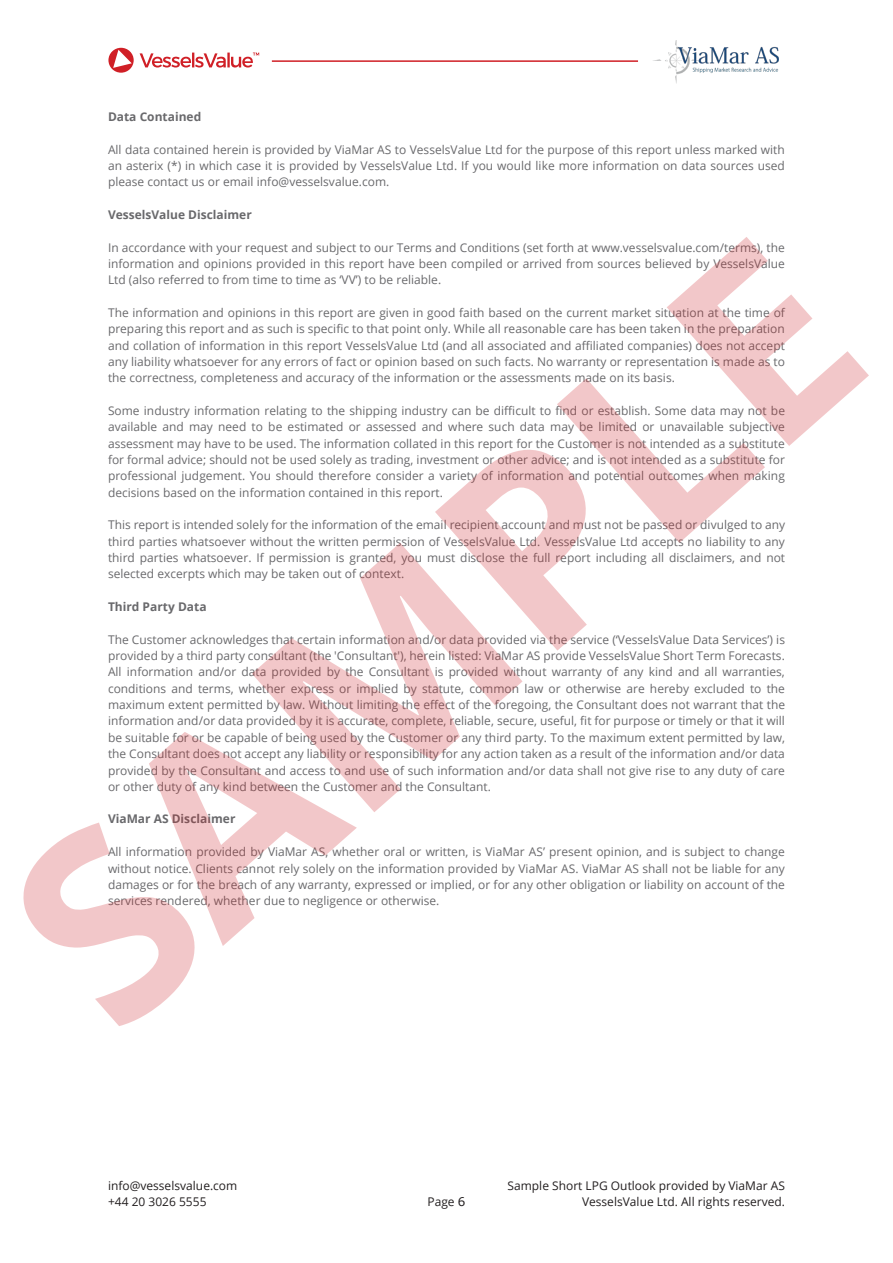
<style>
.page{position:relative;width:893px;height:1263px;background:#fff}
.page>*{position:absolute;margin:0;border:0;box-sizing:border-box;transform-origin:0 0}
.t1{font:12px/16.4px "Open Sans";color:#69696c;text-align:justify}
.t2{font:12px "Open Sans";color:#231f20}
.t3{font:700 12px "Open Sans";letter-spacing:.005em;color:#69696c}
.s1{font-family:"Verdana"}
</style>
<div class="page">
<hr style="left:272px;top:60px;width:366px;height:2px;background:#d01f26">
<img style="left:653px;top:40px;width:126px;height:44px">
<svg style="left:108px;top:48px;width:151px;height:25px"></svg>
<svg style="left:23px;top:732px;width:334px;height:294px"></svg>
<svg style="left:252px;top:543px;width:271px;height:269px"></svg>
<svg style="left:435px;top:237px;width:434px;height:414px"></svg>
<p class="t3" style="left:108px;top:108px;width:95px">Data Contained</p>
<p class="t1" style="left:108px;top:141px;width:678px">All data contained herein is provided by ViaMar AS to VesselsValue Ltd for the purpose of this report unless marked with an asterix (*) in which case it is provided by VesselsValue Ltd. If you would like more information on data sources used please contact us or email info@vesselsvalue.com.</p>
<p class="t3" style="left:108px;top:206px;width:145px">VesselsValue Disclaimer</p>
<p class="t1" style="left:108px;top:239px;width:678px">In accordance with your request and subject to our Terms and Conditions (set forth at www.vesselsvalue.com/terms), the information and opinions provided in this report have been compiled or arrived from sources believed by VesselsValue Ltd (also referred to from time to time as ‘VV’) to be reliable.</p>
<p class="t1" style="left:108px;top:304px;width:678px">The information and opinions in this report are given in good faith based on the current market situation at the time of preparing this report and as such is specific to that point only. While all reasonable care has been taken in the preparation and collation of information in this report VesselsValue Ltd (and all associated and affiliated companies) does not accept any liability whatsoever for any errors of fact or opinion based on such facts. No warranty or representation is made as to the correctness, completeness and accuracy of the information or the assessments made on its basis.</p>
<p class="t1" style="left:108px;top:402px;width:679px">Some industry information relating to the shipping industry can be difficult to find or establish. Some data may not be available and may need to be estimated or assessed and where such data may be limited or unavailable subjective assessment may have to be used. The information collated in this report for the Customer is not intended as a substitute for formal advice; should not be used solely as trading, investment or other advice; and is not intended as a substitute for professional judgement. You should therefore consider a variety of information and potential outcomes when making decisions based on the information contained in this report.</p>
<p class="t1" style="left:108px;top:516px;width:679px">This report is intended solely for the information of the email recipient account and must not be passed or divulged to any third parties whatsoever without the written permission of VesselsValue Ltd. VesselsValue Ltd accepts no liability to any third parties whatsoever. If permission is granted, you must disclose the full report including all disclaimers, and not selected excerpts which may be taken out of context.</p>
<p class="t3" style="left:108px;top:598px;width:100px">Third Party Data</p>
<p class="t1" style="left:108px;top:631px;width:679px">The Customer acknowledges that certain information and/or data provided via the service (‘VesselsValue Data Services’) is provided by a third party consultant (the 'Consultant'), herein listed: ViaMar AS provide VesselsValue Short Term Forecasts.<br>All information and/or data provided by the Consultant is provided without warranty of any kind and all warranties, conditions and terms, whether express or implied by statute, common law or otherwise are hereby excluded to the maximum extent permitted by law. Without limiting the effect of the foregoing, the Consultant does not warrant that the information and/or data provided by it is accurate, complete, reliable, secure, useful, fit for purpose or timely or that it will be suitable for or be capable of being used by the Customer or any third party. To the maximum extent permitted by law, the Consultant does not accept any liability or responsibility for any action taken as a result of the information and/or data provided by the Consultant and access to and use of such information and/or data shall not give rise to any duty of care or other duty of any kind between the Customer and the Consultant.</p>
<p class="t3" style="left:108px;top:811px;width:129px">ViaMar AS Disclaimer</p>
<p class="t1" style="left:108px;top:843px;width:678px">All information provided by ViaMar AS, whether oral or written, is ViaMar AS’ present opinion, and is subject to change without notice. Clients cannot rely solely on the information provided by ViaMar AS. ViaMar AS shall not be liable for any damages or for the breach of any warranty, expressed or implied, or for any other obligation or liability on account of the services rendered, whether due to negligence or otherwise.</p>
<p class="t2" style="left:108px;top:1177px;width:131px">info@vesselsvalue.com</p>
<p class="t2" style="left:508px;top:1177px;width:279px">Sample Short LPG Outlook provided by ViaMar AS</p>
<p class="t2" style="left:108px;top:1194px;width:100px">+44 20 3026 5555</p>
<p class="t2" style="left:428px;top:1194px;width:39px">Page <span class="s1">6</span></p>
<p class="t2" style="left:582px;top:1194px;width:204px">VesselsValue Ltd. All rights reserved.</p>
</div>
